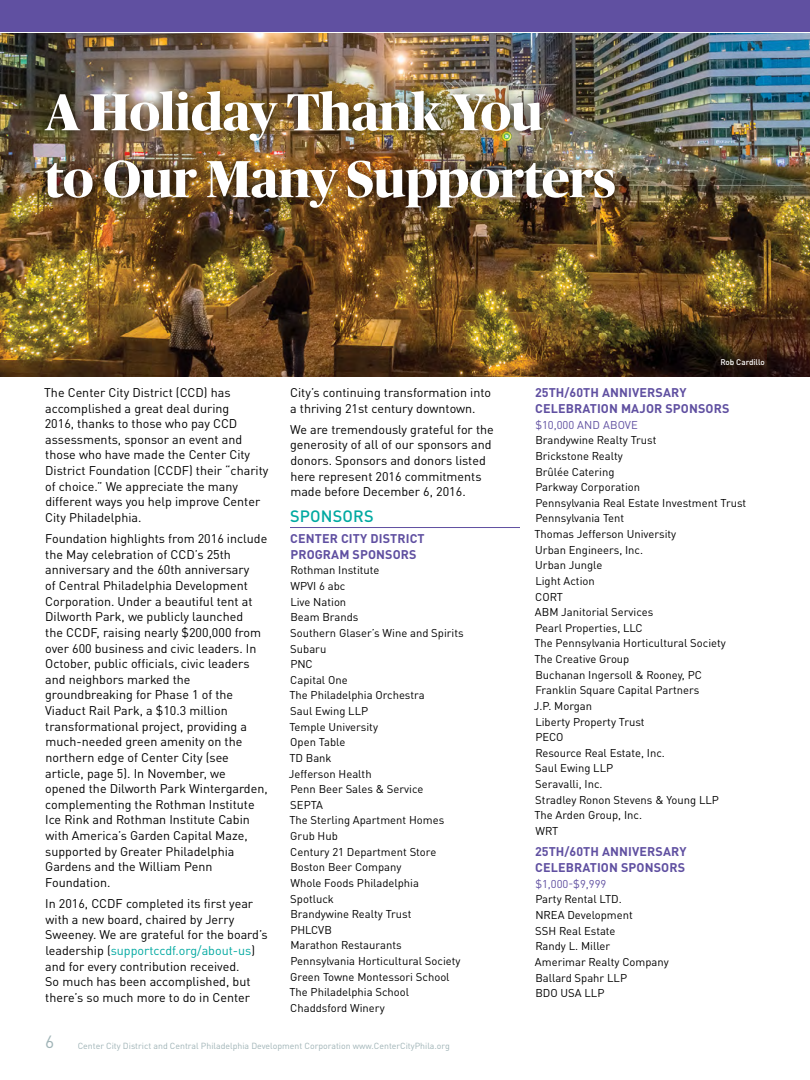
<style>
.page{position:relative;width:810px;height:1080px;background:#fff}
.page>*{position:absolute;margin:0;border:0;box-sizing:border-box;transform-origin:0 0}
.t1{font:700 51.88px/66.9px "Publico Banner";color:#fff}
.t2{font:17.5px "DINOT";color:#9fb3b6}
.t3{font:500 16.25px "DINOT";letter-spacing:.01em;color:#00a9a1}
.t4{font:12.5px/15.6px "DINOT";color:#000}
.t5{font:700 12.5px/15.6px "DINOT";letter-spacing:.01em;color:#6050a1}
.t6{font:11.25px/15.6px "DINOT";color:#000}
.t7{font:11.25px "DINOT";color:#6050a1}
.t8{font:8.75px "DINOT";color:#9fb3b6}
.t9{font:500 8.12px "DINOT";color:#fff}
.s1{color:#00a9a1}
</style>
<div class="page">
<div style="left:0;top:0;width:810px;height:32px;background:#6050a1"></div>
<hr style="left:290px;top:527px;width:230px;height:1px;background:#6050a1">
<img style="left:0;top:34px;width:810px;height:342px">
<div style="left:35px;top:80px;width:591px;height:139px;background:#000;opacity:.75"></div>
<h1 class="t1" style="left:45px;top:76px;width:572px">A Holiday Thank You<br>to Our Many Supporters</h1>
<p class="t9" style="left:720px;top:357px;width:46px">Rob Cardillo</p>
<p class="t4" style="left:44px;top:384px;width:226px">The Center City District (CCD) has accomplished a great deal during<br>2016, thanks to those who pay CCD assessments, sponsor an event and those who have made the Center City District Foundation (CCDF) their “charity of choice.” We appreciate the many different ways you help improve Center City Philadelphia.</p>
<p class="t4" style="left:45px;top:531px;width:224px">Foundation highlights from 2016 include the May celebration of CCD’s 25th anniversary and the 60th anniversary<br>of Central Philadelphia Development Corporation. Under a beautiful tent at Dilworth Park, we publicly launched<br>the CCDF, raising nearly $200,000 from over 600 business and civic leaders. In October, public officials, civic leaders and neighbors marked the groundbreaking for Phase 1 of the Viaduct Rail Park, a $10.3 million transformational project, providing a much-needed green amenity on the northern edge of Center City (see article, page 5). In November, we opened the Dilworth Park Wintergarden, complementing the Rothman Institute Ice Rink and Rothman Institute Cabin with America’s Garden Capital Maze, supported by Greater Philadelphia Gardens and the William Penn Foundation.</p>
<p class="t4" style="left:45px;top:896px;width:224px">In 2016, CCDF completed its first year with a new board, chaired by Jerry Sweeney. We are grateful for the board’s leadership (<span class="s1">supportccdf.org/about-us</span>) and for every contribution received.<br>So much has been accomplished, but there’s so much more to do in Center</p>
<p class="t4" style="left:290px;top:384px;width:202px">City’s continuing transformation into a thriving 21st century downtown.</p>
<p class="t4" style="left:290px;top:421px;width:205px">We are tremendously grateful for the generosity of all of our sponsors and donors. Sponsors and donors listed here represent 2016 commitments made before December 6, 2016.</p>
<h3 class="t3" style="left:290px;top:506px;width:85px">SPONSORS</h3>
<p class="t5" style="left:290px;top:530px;width:136px">CENTER CITY DISTRICT<br>PROGRAM SPONSORS</p>
<p class="t6" style="left:289px;top:562px;width:176px">Rothman Institute<br>WPVI 6 abc<br>Live Nation<br>Beam Brands<br>Southern Glaser’s Wine and Spirits<br>Subaru<br>PNC<br>Capital One<br>The Philadelphia Orchestra<br>Saul Ewing LLP<br>Temple University<br>Open Table<br>TD Bank<br>Jefferson Health<br>Penn Beer Sales &amp; Service<br>SEPTA<br>The Sterling Apartment Homes<br>Grub Hub<br>Century 21 Department Store<br>Boston Beer Company<br>Whole Foods Philadelphia<br>Spotluck<br>Brandywine Realty Trust<br>PHLCVB<br>Marathon Restaurants<br>Pennsylvania Horticultural Society<br>Green Towne Montessori School<br>The Philadelphia School<br>Chaddsford Winery</p>
<h2 class="t2" style="left:45px;top:1031px;width:11px">6</h2>
<p class="t8" style="left:78px;top:1040px;width:374px">Center City District and Central Philadelphia Development Corporation www.CenterCityPhila.org</p>
<p class="t5" style="left:535px;top:384px;width:196px">25TH/60TH ANNIVERSARY<br>CELEBRATION MAJOR SPONSORS</p>
<p class="t7" style="left:535px;top:418px;width:104px">$10,000 AND ABOVE</p>
<p class="t6" style="left:534px;top:432px;width:214px">Brandywine Realty Trust<br>Brickstone Realty<br>Brûlée Catering<br>Parkway Corporation<br>Pennsylvania Real Estate Investment Trust<br>Pennsylvania Tent<br>Thomas Jefferson University<br>Urban Engineers, Inc.<br>Urban Jungle<br>Light Action<br>CORT<br>ABM Janitorial Services<br>Pearl Properties, LLC<br>The Pennsylvania Horticultural Society<br>The Creative Group<br>Buchanan Ingersoll &amp; Rooney, PC<br>Franklin Square Capital Partners<br>J.P. Morgan<br>Liberty Property Trust<br>PECO<br>Resource Real Estate, Inc.<br>Saul Ewing LLP<br>Seravalli, Inc.<br>Stradley Ronon Stevens &amp; Young LLP<br>The Arden Group, Inc.<br>WRT</p>
<p class="t5" style="left:535px;top:843px;width:153px">25TH/60TH ANNIVERSARY<br>CELEBRATION SPONSORS</p>
<p class="t7" style="left:535px;top:877px;width:73px">$1,000-$9,999</p>
<p class="t6" style="left:535px;top:891px;width:135px">Party Rental LTD.<br>NREA Development<br>SSH Real Estate<br>Randy L. Miller<br>Amerimar Realty Company<br>Ballard Spahr LLP<br>BDO USA LLP</p>
</div>
